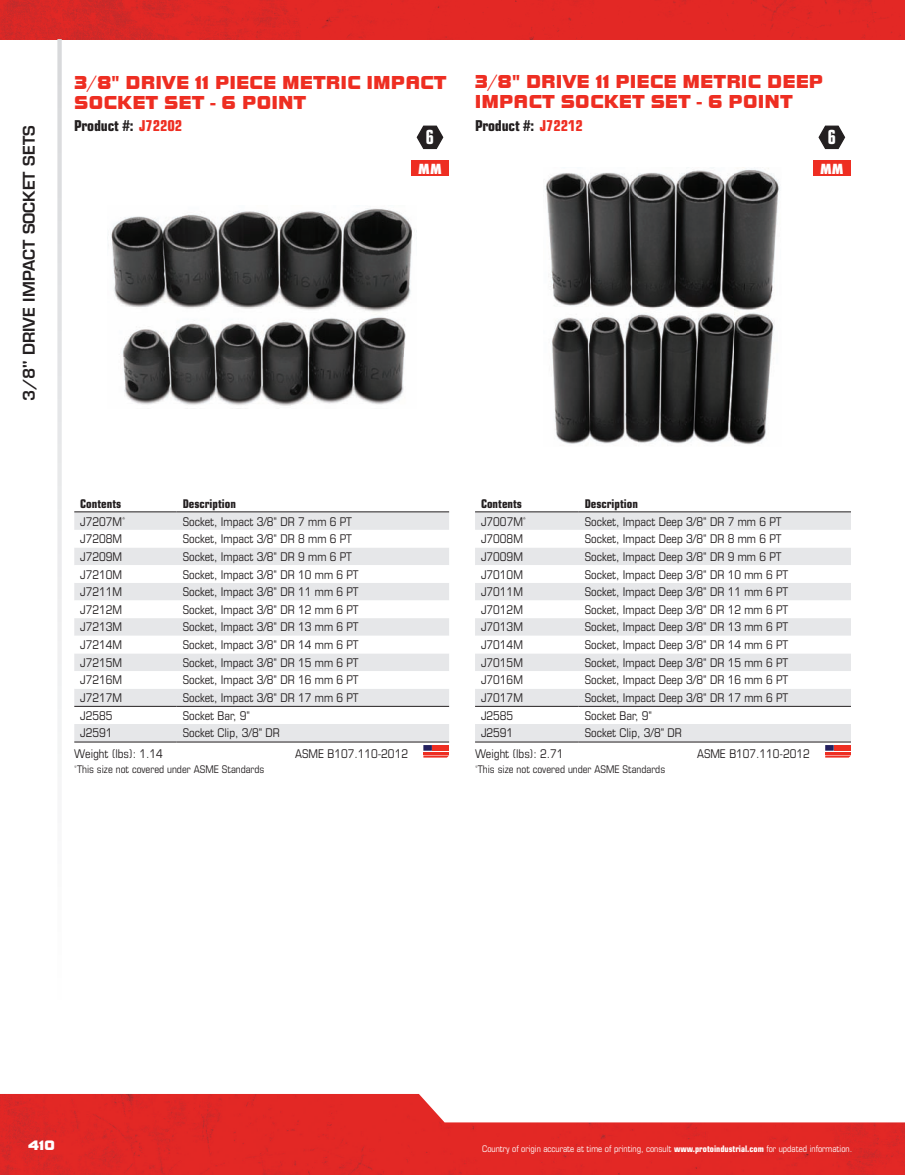
<style>
.page{position:relative;width:905px;height:1175px;background:#fff}
.page>*{position:absolute;margin:0;border:0;box-sizing:border-box;transform-origin:0 0}
.t1{font:19.5px/19.5px "Bolt EF";color:#ee2e22}
.t2{font:700 condensed 19.5px "Eurostile LT Std";color:#fff;scale:.83 1}
.t3{font:600 15.75px "Eurostile LT Std";color:#231f20}
.t4{font:700 condensed 15px "Eurostile LT Std";letter-spacing:-.01em;color:#231f20}
.t5{font:14.25px "Bolt EF";color:#fff}
.t6{font:800 condensed 13.5px "Futura";color:#fff}
.t7{font:condensed 12px "Eurostile LT Std";color:#231f20}
.t8{font:700 condensed 12px "Eurostile LT Std";color:#231f20}
.t9{font:condensed 10.5px "Eurostile LT Std";color:#231f20}
.t10{font:condensed 9px "Eurostile LT Std";color:#fff}
.s1{color:#ee2e22}
.s2{font-weight:700}
</style>
<div class="page">
<img style="left:0;top:1094px;width:904px;height:80px">
<img style="left:0;top:0;width:904px;height:39px">
<img style="left:904px;top:0;width:1px;height:39px">
<svg style="left:57px;top:39px;width:5px;height:738px;fill:#eaeaeb"></svg>
<img style="left:108px;top:208px;width:305px;height:201px">
<div style="left:74px;top:512px;width:375px;height:229px;background:#e6e7e9"></div>
<svg style="left:74px;top:530px;width:375px;height:194px"></svg>
<hr style="left:74px;top:511px;width:103px;height:1px;background:#231f20">
<hr style="left:177px;top:511px;width:272px;height:1px;background:#231f20">
<hr style="left:74px;top:741px;width:103px;height:1px;background:#231f20">
<hr style="left:177px;top:741px;width:272px;height:1px;background:#231f20">
<hr style="left:74px;top:706px;width:103px;height:1px;background:#231f20">
<hr style="left:177px;top:706px;width:272px;height:1px;background:#231f20">
<svg style="left:423px;top:745px;width:26px;height:12px"></svg>
<div style="left:475px;top:512px;width:375px;height:229px;background:#e6e7e9"></div>
<svg style="left:475px;top:530px;width:375px;height:194px"></svg>
<hr style="left:475px;top:511px;width:103px;height:1px;background:#231f20">
<hr style="left:578px;top:511px;width:273px;height:1px;background:#231f20">
<hr style="left:475px;top:741px;width:103px;height:1px;background:#231f20">
<hr style="left:578px;top:741px;width:273px;height:1px;background:#231f20">
<hr style="left:475px;top:706px;width:103px;height:1px;background:#231f20">
<hr style="left:578px;top:706px;width:273px;height:1px;background:#231f20">
<svg style="left:825px;top:745px;width:25px;height:12px"></svg>
<img style="left:545px;top:167px;width:235px;height:278px">
<svg style="left:818px;top:125px;width:28px;height:25px"></svg>
<div style="left:813px;top:160px;width:37px;height:16px;background:#ee2e22"></div>
<svg style="left:416px;top:125px;width:28px;height:25px"></svg>
<div style="left:411px;top:160px;width:38px;height:16px;background:#ee2e22"></div>
<h2 class="t3" style="left:19px;top:401px;width:277px;rotate:-90deg">3/8" DRIVE IMPACT SOCKET SETS</h2>
<h1 class="t1" style="left:74px;top:73px;width:374px">3/8" DRIVE 11 PIECE METRIC IMPACT<br>SOCKET SET - 6 POINT</h1>
<p class="t4" style="left:74px;top:117px;width:109px">Product #: <span class="s1">J72202</span></p>
<h1 class="t2" style="left:426px;top:125px;width:11px">6</h1>
<p class="t6" style="left:418px;top:160px;width:25px">MM</p>
<h1 class="t1" style="left:475px;top:72px;width:350px">3/8" DRIVE 11 PIECE METRIC DEEP<br>IMPACT SOCKET SET - 6 POINT</h1>
<p class="t4" style="left:475px;top:117px;width:109px">Product #: <span class="s1">J72212</span></p>
<h1 class="t2" style="left:827px;top:125px;width:11px">6</h1>
<p class="t6" style="left:820px;top:160px;width:25px">MM</p>
<p class="t8" style="left:80px;top:496px;width:42px">Contents</p>
<p class="t8" style="left:183px;top:496px;width:55px">Description</p>
<p class="t7" style="left:80px;top:514px;width:47px">J7207M <sup>*</sup></p>
<p class="t7" style="left:183px;top:514px;width:171px">Socket, Impact 3/8" DR 7 mm 6 PT</p>
<p class="t7" style="left:80px;top:532px;width:43px">J7208M</p>
<p class="t7" style="left:183px;top:532px;width:171px">Socket, Impact 3/8" DR 8 mm 6 PT</p>
<p class="t7" style="left:80px;top:549px;width:43px">J7209M</p>
<p class="t7" style="left:183px;top:549px;width:171px">Socket, Impact 3/8" DR 9 mm 6 PT</p>
<p class="t7" style="left:80px;top:567px;width:43px">J7210M</p>
<p class="t7" style="left:183px;top:567px;width:177px">Socket, Impact 3/8" DR 10 mm 6 PT</p>
<p class="t7" style="left:80px;top:584px;width:43px">J7211M</p>
<p class="t7" style="left:183px;top:584px;width:177px">Socket, Impact 3/8" DR 11 mm 6 PT</p>
<p class="t7" style="left:80px;top:602px;width:43px">J7212M</p>
<p class="t7" style="left:183px;top:602px;width:177px">Socket, Impact 3/8" DR 12 mm 6 PT</p>
<p class="t7" style="left:80px;top:620px;width:43px">J7213M</p>
<p class="t7" style="left:183px;top:620px;width:177px">Socket, Impact 3/8" DR 13 mm 6 PT</p>
<p class="t7" style="left:80px;top:637px;width:43px">J7214M</p>
<p class="t7" style="left:183px;top:637px;width:177px">Socket, Impact 3/8" DR 14 mm 6 PT</p>
<p class="t7" style="left:80px;top:655px;width:43px">J7215M</p>
<p class="t7" style="left:183px;top:655px;width:177px">Socket, Impact 3/8" DR 15 mm 6 PT</p>
<p class="t7" style="left:80px;top:673px;width:43px">J7216M</p>
<p class="t7" style="left:183px;top:673px;width:177px">Socket, Impact 3/8" DR 16 mm 6 PT</p>
<p class="t7" style="left:80px;top:690px;width:43px">J7217M</p>
<p class="t7" style="left:183px;top:690px;width:177px">Socket, Impact 3/8" DR 17 mm 6 PT</p>
<p class="t7" style="left:80px;top:708px;width:34px">J2585</p>
<p class="t7" style="left:183px;top:708px;width:69px">Socket Bar, 9"</p>
<p class="t7" style="left:80px;top:726px;width:34px">J2591</p>
<p class="t7" style="left:183px;top:726px;width:99px">Socket Clip, 3/8" DR</p>
<p class="t7" style="left:74px;top:746px;width:90px">Weight (lbs): 1.14</p>
<p class="t7" style="left:295px;top:746px;width:114px">ASME B107.110-2012</p>
<p class="t9" style="left:74px;top:763px;width:192px"><sup>*</sup>This size not covered under ASME Standards</p>
<p class="t8" style="left:481px;top:496px;width:42px">Contents</p>
<p class="t8" style="left:584px;top:496px;width:55px">Description</p>
<p class="t7" style="left:481px;top:514px;width:47px">J7007M <sup>*</sup></p>
<p class="t7" style="left:584px;top:514px;width:198px">Socket, Impact Deep 3/8" DR 7 mm 6 PT</p>
<p class="t7" style="left:481px;top:532px;width:43px">J7008M</p>
<p class="t7" style="left:584px;top:532px;width:198px">Socket, Impact Deep 3/8" DR 8 mm 6 PT</p>
<p class="t7" style="left:481px;top:549px;width:43px">J7009M</p>
<p class="t7" style="left:584px;top:549px;width:198px">Socket, Impact Deep 3/8" DR 9 mm 6 PT</p>
<p class="t7" style="left:481px;top:567px;width:43px">J7010M</p>
<p class="t7" style="left:584px;top:567px;width:205px">Socket, Impact Deep 3/8" DR 10 mm 6 PT</p>
<p class="t7" style="left:481px;top:584px;width:43px">J7011M</p>
<p class="t7" style="left:584px;top:584px;width:205px">Socket, Impact Deep 3/8" DR 11 mm 6 PT</p>
<p class="t7" style="left:481px;top:602px;width:43px">J7012M</p>
<p class="t7" style="left:584px;top:602px;width:205px">Socket, Impact Deep 3/8" DR 12 mm 6 PT</p>
<p class="t7" style="left:481px;top:620px;width:43px">J7013M</p>
<p class="t7" style="left:584px;top:620px;width:205px">Socket, Impact Deep 3/8" DR 13 mm 6 PT</p>
<p class="t7" style="left:481px;top:637px;width:43px">J7014M</p>
<p class="t7" style="left:584px;top:637px;width:205px">Socket, Impact Deep 3/8" DR 14 mm 6 PT</p>
<p class="t7" style="left:481px;top:655px;width:43px">J7015M</p>
<p class="t7" style="left:584px;top:655px;width:205px">Socket, Impact Deep 3/8" DR 15 mm 6 PT</p>
<p class="t7" style="left:481px;top:673px;width:43px">J7016M</p>
<p class="t7" style="left:584px;top:673px;width:205px">Socket, Impact Deep 3/8" DR 16 mm 6 PT</p>
<p class="t7" style="left:481px;top:690px;width:43px">J7017M</p>
<p class="t7" style="left:584px;top:690px;width:205px">Socket, Impact Deep 3/8" DR 17 mm 6 PT</p>
<p class="t7" style="left:481px;top:708px;width:34px">J2585</p>
<p class="t7" style="left:584px;top:708px;width:69px">Socket Bar, 9"</p>
<p class="t7" style="left:481px;top:726px;width:34px">J2591</p>
<p class="t7" style="left:584px;top:726px;width:99px">Socket Clip, 3/8" DR</p>
<p class="t7" style="left:475px;top:746px;width:90px">Weight (lbs): 2.71</p>
<p class="t7" style="left:697px;top:746px;width:114px">ASME B107.110-2012</p>
<p class="t9" style="left:475px;top:763px;width:192px"><sup>*</sup>This size not covered under ASME Standards</p>
<p class="t5" style="left:28px;top:1137px;width:29px">410</p>
<p class="t10" style="left:482px;top:1143px;width:371px">Country of origin accurate at time of printing, consult <span class="s2">www.protoindustrial.com</span> for updated information.</p>
</div>
